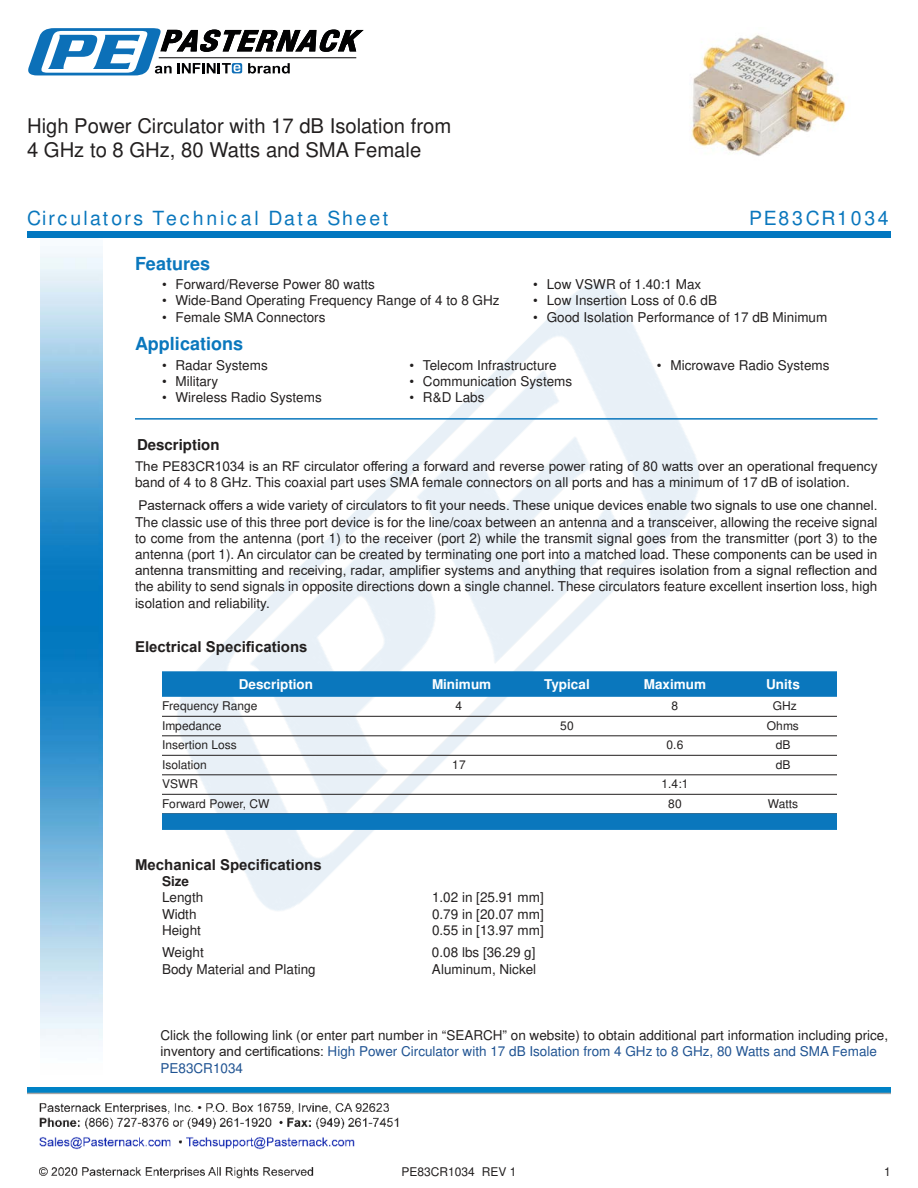
<style>
.page{position:relative;width:918px;height:1188px;background:#fff}
.page>*{position:absolute;margin:0;border:0;box-sizing:border-box;transform-origin:0 0}
.t1{font:20.25px/24.3px "Arial";color:#221f1f}
.t2{font:900 19.5px "Arial";letter-spacing:.14em;color:#0a77bd}
.t3{font:700 18px "Arial";color:#0a77bd}
.t4{font:700 15px "Arial";color:#221f1f}
.t5{font:13.5px/16.2px "Arial";color:#221f1f}
.t6{font:700 13.5px "Arial";color:#fff}
.t7{font:700 13.5px "Arial";color:#221f1f}
.t8{font:12px "Arial";color:#221f1f}
.s1{color:#1f5392}
</style>
<div class="page">
<img style="left:39px;top:1103px;width:360px;height:76px">
<img style="left:102px;top:246px;width:719px;height:724px">
<img style="left:27px;top:1088px;width:864px;height:7px">
<img style="left:40px;top:237px;width:62px;height:804px">
<div style="left:27px;top:231px;width:864px;height:6px;background:#0177c0"></div>
<svg style="left:28px;top:28px;width:336px;height:47px"></svg>
<hr style="left:135px;top:418px;width:743px;height:2px;background:#0a77bd">
<div style="left:162px;top:671px;width:675px;height:26px;background:#0a77bd"></div>
<hr style="left:162px;top:716px;width:675px;height:1px;background:#221f1f">
<hr style="left:162px;top:736px;width:675px;height:1px;background:#221f1f">
<hr style="left:162px;top:755px;width:675px;height:1px;background:#221f1f">
<hr style="left:162px;top:775px;width:675px;height:1px;background:#221f1f">
<hr style="left:162px;top:794px;width:675px;height:1px;background:#221f1f">
<div style="left:162px;top:813px;width:675px;height:17px;background:#0a77bd"></div>
<img style="left:691px;top:35px;width:155px;height:121px">
<h1 class="t1" style="left:27px;top:115px;width:426px">High Power Circulator with 17 dB Isolation from<br>4 GHz to 8 GHz, 80 Watts and SMA Female</h1>
<h2 class="t2" style="left:27px;top:207px;width:363px">Circulators Technical Data Sheet</h2>
<h2 class="t2" style="left:749px;top:207px;width:141px">PE83CR1034</h2>
<h3 class="t3" style="left:135px;top:256px;width:77px">Features</h3>
<p class="t5" style="left:162px;top:278px;width:215px">• Forward/Reverse Power 80 watts</p>
<p class="t5" style="left:162px;top:294px;width:339px">• Wide-Band Operating Frequency Range of 4 to 8 GHz</p>
<p class="t5" style="left:162px;top:310px;width:165px">• Female SMA Connectors</p>
<p class="t5" style="left:533px;top:278px;width:170px">• Low VSWR of 1.40:1 Max</p>
<p class="t5" style="left:533px;top:294px;width:185px">• Low Insertion Loss of 0.6 dB</p>
<p class="t5" style="left:533px;top:310px;width:296px">• Good Isolation Performance of 17 dB Minimum</p>
<h3 class="t3" style="left:135px;top:337px;width:110px">Applications</h3>
<p class="t5" style="left:162px;top:358px;width:107px">• Radar Systems</p>
<p class="t5" style="left:162px;top:374px;width:58px">• Military</p>
<p class="t5" style="left:162px;top:390px;width:161px">• Wireless Radio Systems</p>
<p class="t5" style="left:409px;top:358px;width:149px">• Telecom Infrastructure</p>
<p class="t5" style="left:409px;top:374px;width:164px">• Communication Systems</p>
<p class="t5" style="left:409px;top:390px;width:77px">• R&amp;D Labs</p>
<p class="t5" style="left:657px;top:358px;width:174px">• Microwave Radio Systems</p>
<p class="t4" style="left:137px;top:438px;width:84px">Description</p>
<p class="t5" style="left:135px;top:458px;width:744px">The PE83CR1034 is an RF circulator o昀昀ering a forward and reverse power rating of 80 watts over an operational frequency band of 4 to 8 GHz. This coaxial part uses SMA female connectors on all ports and has a minimum of 17 dB of isolation.</p>
<p class="t5" style="left:135px;top:497px;width:744px;text-align:justify">Pasternack o昀昀ers a wide variety of circulators to 昀椀t your needs. These unique devices enable two signals to use one channel.<br>The classic use of this three port device is for the line/coax between an antenna and a transceiver, allowing the receive signal to come from the antenna (port 1) to the receiver (port 2) while the transmit signal goes from the transmitter (port 3) to the antenna (port 1). An circulator can be created by terminating one port into a matched load. These components can be used in antenna transmitting and receiving, radar, ampli昀椀er systems and anything that requires isolation from a signal re昀氀ection and the ability to send signals in opposite directions down a single channel. These circulators feature excellent insertion loss, high isolation and reliability.</p>
<p class="t4" style="left:135px;top:636px;width:174px">Electrical Speci昀椀cations</p>
<p class="t6" style="left:239px;top:679px;width:76px">Description</p>
<p class="t6" style="left:432px;top:679px;width:61px">Minimum</p>
<p class="t6" style="left:544px;top:679px;width:47px">Typical</p>
<p class="t6" style="left:644px;top:679px;width:64px">Maximum</p>
<p class="t6" style="left:766px;top:679px;width:35px">Units</p>
<p class="t8" style="left:162px;top:701px;width:97px">Frequency Range</p>
<p class="t8" style="left:456px;top:701px;width:8px">4</p>
<p class="t8" style="left:672px;top:701px;width:8px">8</p>
<p class="t8" style="left:773px;top:701px;width:25px">GHz</p>
<p class="t8" style="left:162px;top:721px;width:61px">Impedance</p>
<p class="t8" style="left:560px;top:721px;width:15px">50</p>
<p class="t8" style="left:767px;top:721px;width:34px">Ohms</p>
<p class="t8" style="left:162px;top:740px;width:76px">Insertion Loss</p>
<p class="t8" style="left:667px;top:740px;width:18px">0.6</p>
<p class="t8" style="left:776px;top:740px;width:16px">dB</p>
<p class="t8" style="left:162px;top:760px;width:46px">Isolation</p>
<p class="t8" style="left:452px;top:760px;width:15px">17</p>
<p class="t8" style="left:776px;top:760px;width:16px">dB</p>
<p class="t8" style="left:162px;top:779px;width:37px">VSWR</p>
<p class="t8" style="left:662px;top:779px;width:28px">1.4:1</p>
<p class="t8" style="left:162px;top:799px;width:109px">Forward Power, CW</p>
<p class="t8" style="left:668px;top:799px;width:15px">80</p>
<p class="t8" style="left:768px;top:799px;width:32px">Watts</p>
<p class="t4" style="left:135px;top:854px;width:188px">Mechanical Speci昀椀cations</p>
<p class="t7" style="left:162px;top:876px;width:29px">Size</p>
<p class="t5" style="left:162px;top:891px;width:43px">Length</p>
<p class="t5" style="left:432px;top:891px;width:113px">1.02 in [25.91 mm]</p>
<p class="t5" style="left:162px;top:907px;width:36px">Width</p>
<p class="t5" style="left:432px;top:907px;width:113px">0.79 in [20.07 mm]</p>
<p class="t5" style="left:162px;top:923px;width:41px">Height</p>
<p class="t5" style="left:432px;top:923px;width:113px">0.55 in [13.97 mm]</p>
<p class="t5" style="left:162px;top:946px;width:43px">Weight</p>
<p class="t5" style="left:432px;top:946px;width:105px">0.08 lbs [36.29 g]</p>
<p class="t5" style="left:162px;top:962px;width:155px">Body Material and Plating</p>
<p class="t5" style="left:432px;top:962px;width:106px">Aluminum, Nickel</p>
<p class="t5" style="left:160px;top:1029px;width:729px">Click the following link (or enter part number in “SEARCH” on website) to obtain additional part information including price, inventory and certi昀椀cations: <span class="s1">High Power Circulator with 17 dB Isolation from 4 GHz to 8 GHz, 80 Watts and SMA Female<br>PE83CR1034</span></p>
<p class="t8" style="left:402px;top:1167px;width:116px">PE83CR1034 REV 1</p>
<p class="t8" style="left:884px;top:1167px;width:8px">1</p>
</div>
